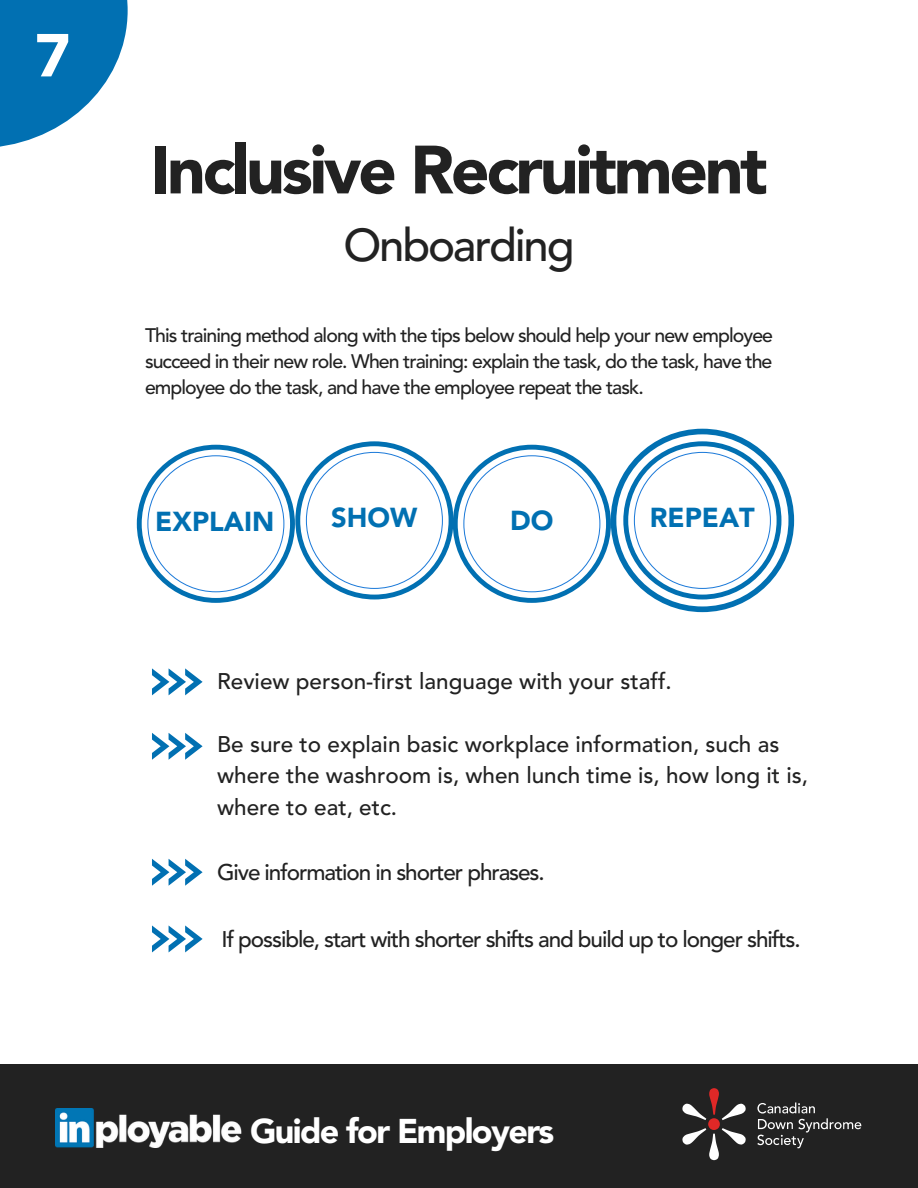
<style>
.page{position:relative;width:918px;height:1188px;background:#fff}
.page>*{position:absolute;margin:0;border:0;box-sizing:border-box;transform-origin:0 0}
.t1{font:900 67.5px "Avenir LT Std";letter-spacing:-.05em;color:#222}
.t2{font:900 60px "Avenir LT Std";color:#fff}
.t3{font:500 45.6px "Avenir LT Std";letter-spacing:-.05em;color:#222}
.t4{font:900 40.05px "Avenir LT Std";letter-spacing:-.05em;color:#fff}
.t5{font:900 34.05px "Avenir LT Std";letter-spacing:-.05em;color:#fff}
.t6{font:900 27.3px "Avenir LT Std";color:#0170b2}
.t7{font:500 22.5px/31.5px "Avenir LT Std";color:#222}
.t8{font:500 22.5px "Avenir LT Std";letter-spacing:-.05em;color:#222}
.t9{font:500 19.5px/25.8px "Avenir LT Std";letter-spacing:-.05em;color:#222;text-align:justify}
</style>
<div class="page">
<svg style="left:137px;top:429px;width:657px;height:183px"></svg>
<div style="left:0;top:1064px;width:918px;height:124px;background:#222"></div>
<img style="left:55px;top:1109px;width:187px;height:39px">
<svg style="left:757px;top:1102px;width:105px;height:47px"></svg>
<svg style="left:682px;top:1088px;width:64px;height:73px"></svg>
<svg style="left:152px;top:668px;width:50px;height:27px"></svg>
<svg style="left:152px;top:733px;width:50px;height:27px"></svg>
<svg style="left:152px;top:859px;width:50px;height:27px"></svg>
<svg style="left:152px;top:925px;width:50px;height:27px"></svg>
<svg style="left:0;top:0;width:128px;height:147px;fill:#0170b2"></svg>
<p class="t2" style="left:35px;top:31px;width:37px">7</p>
<p class="t1" style="left:150px;top:142px;width:619px">Inclusive Recruitment</p>
<p class="t3" style="left:343px;top:227px;width:233px">Onboarding</p>
<p class="t9" style="left:145px;top:324px;width:630px">This training method along with the tips below should help your new employee succeed in their new role. When training: explain the task, do the task, have the employee do the task, and have the employee repeat the task.</p>
<p class="t6" style="left:155px;top:511px;width:121px">EXPLAIN</p>
<h1 class="t6" style="left:331px;top:506px;width:88px">SHOW</h1>
<h2 class="t6" style="left:510px;top:510px;width:45px">DO</h2>
<p class="t6" style="left:650px;top:506px;width:106px">REPEAT</p>
<p class="t7" style="left:217px;top:668px;width:456px">Review person-first language with your staff.</p>
<p class="t7" style="left:217px;top:730px;width:592px">Be sure to explain basic workplace information, such as where the washroom is, when lunch time is, how long it is, where to eat, etc.</p>
<h5 class="t8" style="left:217px;top:863px;width:329px">Give information in shorter phrases.</h5>
<p class="t8" style="left:222px;top:930px;width:581px">If possible, start with shorter shifts and build up to longer shifts.</p>
<p class="t4" style="left:303px;top:1113px;width:359px">Guide for Employers</p>
<h5 class="t5" style="left:250px;top:1117px;width:306px">Guide for Employers</h5>
</div>
